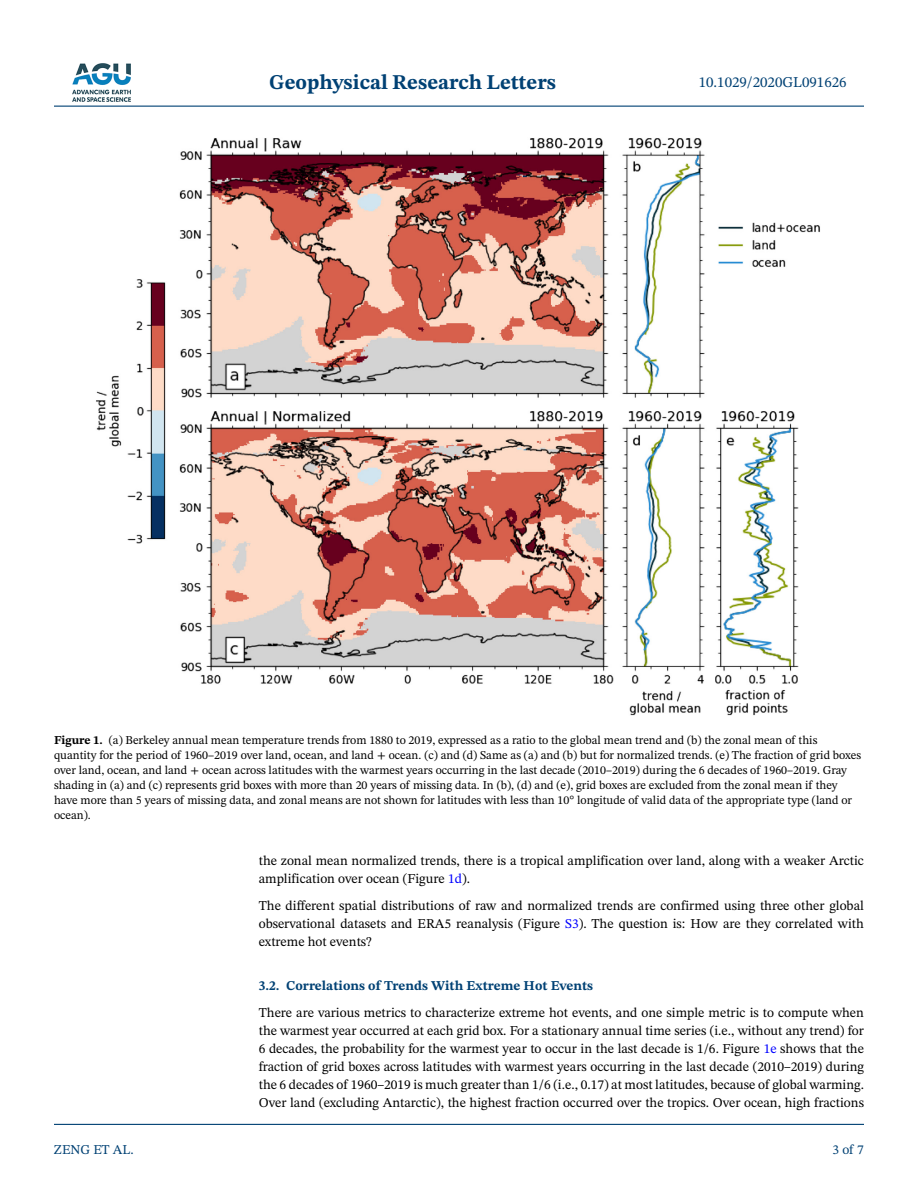
<style>
.page{position:relative;width:918px;height:1188px;background:#fff}
.page>*{position:absolute;margin:0;border:0;box-sizing:border-box;transform-origin:0 0}
.t1{font:700 21px "STIX Two Text";color:#004174}
.t2{font:15px "STIX Two Text";color:#004174}
.t3{font:13.5px/18px "STIX Two Text";color:#000;text-align:justify}
.t4{font:700 13.5px "STIX Two Text";color:#004174}
.t5{font:13.5px "STIX Two Text";color:#004174}
.t6{font:12px/15px "STIX Two Text";color:#000}
.s1{font-weight:700}
.s2{color:#00f}
</style>
<div class="page">
<hr style="left:54px;top:106px;width:810px;height:1px;background:#004174">
<hr style="left:54px;top:1124px;width:810px;height:1px;background:#004174">
<img style="left:72px;top:63px;width:59px;height:39px">
<img style="left:96px;top:138px;width:724px;height:577px">
<h1 class="t1" style="left:269px;top:67px;width:288px">Geophysical Research Letters</h1>
<p class="t2" style="left:699px;top:72px;width:149px">10.1029/2020GL091626</p>
<p class="t6" style="left:54px;top:733px;width:809px"><span class="s1">Figure 1.</span> (a) Berkeley annual mean temperature trends from 1880 to 2019, expressed as a ratio to the global mean trend and (b) the zonal mean of this quantity for the period of 1960–2019 over land, ocean, and land + ocean. (c) and (d) Same as (a) and (b) but for normalized trends. (e) The fraction of grid boxes over land, ocean, and land + ocean across latitudes with the warmest years occurring in the last decade (2010–2019) during the 6 decades of 1960–2019. Gray shading in (a) and (c) represents grid boxes with more than 20 years of missing data. In (b), (d) and (e), grid boxes are excluded from the zonal mean if they have more than 5 years of missing data, and zonal means are not shown for latitudes with less than 10° longitude of valid data of the appropriate type (land or ocean).</p>
<p class="t5" style="left:54px;top:1140px;width:81px">ZENG ET AL.</p>
<p class="t3" style="left:259px;top:852px;width:607px">the zonal mean normalized trends, there is a tropical amplification over land, along with a weaker Arctic amplification over ocean (Figure <span class="s2">1d</span>).</p>
<p class="t3" style="left:259px;top:897px;width:607px">The different spatial distributions of raw and normalized trends are confirmed using three other global observational datasets and ERA5 reanalysis (Figure <span class="s2">S3</span>). The question is: How are they correlated with extreme hot events?</p>
<p class="t4" style="left:259px;top:976px;width:336px">3.2. Correlations of Trends With Extreme Hot Events</p>
<p class="t3" style="left:259px;top:1003px;width:607px">There are various metrics to characterize extreme hot events, and one simple metric is to compute when the warmest year occurred at each grid box. For a stationary annual time series (i.e., without any trend) for 6 decades, the probability for the warmest year to occur in the last decade is 1/6. Figure <span class="s2">1e</span> shows that the fraction of grid boxes across latitudes with warmest years occurring in the last decade (2010–2019) during the 6 decades of 1960–2019 is much greater than 1/6 (i.e., 0.17) at most latitudes, because of global warming.<br>Over land (excluding Antarctic), the highest fraction occurred over the tropics. Over ocean, high fractions</p>
<p class="t5" style="left:833px;top:1140px;width:33px">3 of 7</p>
</div>
